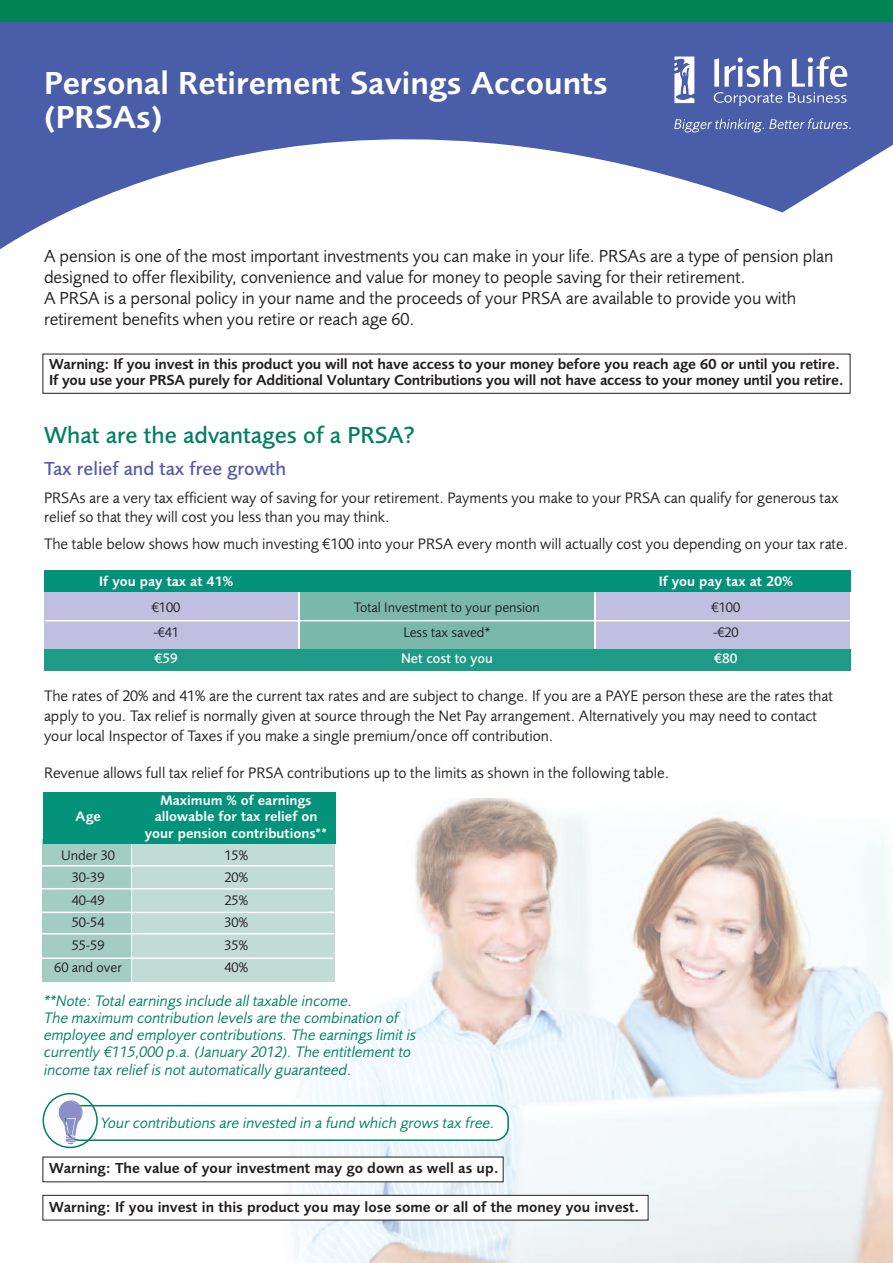
<style>
.page{position:relative;width:893px;height:1263px;background:#fff}
.page>*{position:absolute;margin:0;border:0;box-sizing:border-box;transform-origin:0 0}
.t1{font:600 33px/34.5px "Foundry Sans";color:#fff}
.t2{font:500 24px "Foundry Sans";color:#008063}
.t3{font:500 19.5px "Foundry Sans";color:#555da9}
.t4{font:18px/21px "Foundry Sans";letter-spacing:-.005em;color:#231f20}
.t5{font:15.75px/20.2px "Foundry Sans";color:#231f20}
.t6{font:italic 15.75px/17.2px "Foundry Sans";color:#008063}
.t7{font:600 15px/16.5px "Foundry Sans";letter-spacing:-.01em;color:#231f20}
.t8{font:14.25px "Foundry Sans";color:#231f20}
.t9{font:600 14.25px/16.5px "Foundry Sans";color:#fff;text-align:center}
.t10{font:500 14.25px "Foundry Sans";color:#fff}
</style>
<div class="page">
<div style="left:300px;top:577px;width:294px;height:91px;background:#79b8ab"></div>
<img style="left:246px;top:798px;width:647px;height:465px">
<div style="left:44px;top:581px;width:254px;height:85px;background:#c0bfdf"></div>
<div style="left:597px;top:576px;width:253px;height:87px;background:#c0bfdf"></div>
<div style="left:44px;top:571px;width:806px;height:21px;background:#05927a"></div>
<hr style="left:45px;top:620px;width:805px;height:1px;background:#fff">
<div style="left:44px;top:649px;width:806px;height:22px;background:#1d9b86"></div>
<div style="left:132px;top:839px;width:202px;height:142px;background:#c0dcd4"></div>
<div style="left:43px;top:839px;width:88px;height:143px;background:#a3ccc2"></div>
<hr style="left:30px;top:865px;width:303px;height:1px;background:#fff">
<hr style="left:32px;top:888px;width:301px;height:1px;background:#fff">
<hr style="left:31px;top:911px;width:303px;height:2px;background:#fff">
<hr style="left:33px;top:933px;width:301px;height:1px;background:#fff">
<div style="left:43px;top:792px;width:292px;height:52px;background:#05927a"></div>
<svg style="left:43px;top:1093px;width:466px;height:55px"></svg>
<hr style="left:32px;top:957px;width:301px;height:2px;background:#fff">
<div style="left:43px;top:354px;width:807px;height:40px;border:1px solid #231f20"></div>
<div style="left:43px;top:1157px;width:460px;height:25px;background:#fff"></div>
<svg style="left:0;top:21px;width:893px;height:228px;fill:#4a5da9"></svg>
<div style="left:0;top:0;width:893px;height:21px;background:#008355"></div>
<svg style="left:674px;top:57px;width:20px;height:46px"></svg>
<svg style="left:674px;top:118px;width:177px;height:14px;background:#6b7bb8"></svg>
<svg style="left:714px;top:57px;width:68px;height:49px"></svg>
<svg style="left:788px;top:57px;width:59px;height:46px"></svg>
<div style="left:43px;top:1195px;width:605px;height:25px;background:#fff"></div>
<div style="left:43px;top:1195px;width:605px;height:25px;border:1px solid #231f20"></div>
<h1 class="t1" style="left:44px;top:69px;width:565px">Personal Retirement Savings Accounts (PRSAs)</h1>
<p class="t4" style="left:44px;top:248px;width:791px">A pension is one of the most important investments you can make in your life. PRSAs are a type of pension plan designed to offer flexibility, convenience and value for money to people saving for their retirement.<br>A PRSA is a personal policy in your name and the proceeds of your PRSA are available to provide you with retirement benefits when you retire or reach age 60.</p>
<p class="t7" style="left:49px;top:357px;width:796px">Warning: If you invest in this product you will not have access to your money before you reach age 60 or until you retire.<br>If you use your PRSA purely for Additional Voluntary Contributions you will not have access to your money until you retire.</p>
<h2 class="t2" style="left:44px;top:427px;width:373px">What are the advantages of a PRSA?</h2>
<p class="t3" style="left:44px;top:462px;width:244px">Tax relief and tax free growth</p>
<p class="t5" style="left:44px;top:491px;width:796px;line-height:18.8px">PRSAs are a very tax efficient way of saving for your retirement. Payments you make to your PRSA can qualify for generous tax relief so that they will cost you less than you may think.</p>
<p class="t5" style="left:44px;top:536px;width:806px">The table below shows how much investing €100 into your PRSA every month will actually cost you depending on your tax rate.</p>
<p class="t9" style="left:99px;top:574px;width:136px">If you pay tax at 41%</p>
<p class="t9" style="left:659px;top:574px;width:136px">If you pay tax at 20%</p>
<p class="t8" style="left:152px;top:602px;width:30px">€100</p>
<p class="t8" style="left:354px;top:602px;width:188px">Total Investment to your pension</p>
<p class="t8" style="left:712px;top:602px;width:30px">€100</p>
<p class="t8" style="left:153px;top:628px;width:27px">-€41</p>
<p class="t8" style="left:403px;top:628px;width:88px">Less tax saved*</p>
<p class="t8" style="left:713px;top:628px;width:27px">-€20</p>
<p class="t10" style="left:155px;top:654px;width:24px">€59</p>
<p class="t10" style="left:401px;top:654px;width:93px">Net cost to you</p>
<p class="t10" style="left:714px;top:654px;width:24px">€80</p>
<p class="t5" style="left:44px;top:687px;width:790px">The rates of 20% and 41% are the current tax rates and are subject to change. If you are a PAYE person these are the rates that apply to you. Tax relief is normally given at source through the Net Pay arrangement. Alternatively you may need to contact your local Inspector of Taxes if you make a single premium/once off contribution.</p>
<p class="t5" style="left:44px;top:765px;width:627px">Revenue allows full tax relief for PRSA contributions up to the limits as shown in the following table.</p>
<p class="t9" style="left:161px;top:793px;width:153px">Maximum % of earnings</p>
<p class="t9" style="left:76px;top:810px;width:27px">Age</p>
<p class="t9" style="left:145px;top:810px;width:184px">allowable for tax relief on your pension contributions**</p>
<p class="t8" style="left:61px;top:850px;width:55px">Under 30</p>
<p class="t8" style="left:224px;top:850px;width:25px">15%</p>
<p class="t8" style="left:72px;top:873px;width:34px">30-39</p>
<p class="t8" style="left:224px;top:873px;width:25px">20%</p>
<p class="t8" style="left:72px;top:895px;width:34px">40-49</p>
<p class="t8" style="left:224px;top:895px;width:25px">25%</p>
<p class="t8" style="left:72px;top:918px;width:34px">50-54</p>
<p class="t8" style="left:224px;top:918px;width:25px">30%</p>
<p class="t8" style="left:72px;top:940px;width:34px">55-59</p>
<p class="t8" style="left:224px;top:940px;width:25px">35%</p>
<p class="t8" style="left:54px;top:963px;width:69px">60 and over</p>
<p class="t8" style="left:224px;top:963px;width:25px">40%</p>
<p class="t6" style="left:44px;top:993px;width:374px">**Note: Total earnings include all taxable income.<br>The maximum contribution levels are the combination of employee and employer contributions. The earnings limit is currently €115,000 p.a. (January 2012). The entitlement to income tax relief is not automatically guaranteed.</p>
<p class="t6" style="left:101px;top:1115px;width:395px">Your contributions are invested in a fund which grows tax free.</p>
<p class="t7" style="left:49px;top:1162px;width:451px">Warning: The value of your investment may go down as well as up.</p>
<p class="t7" style="left:49px;top:1200px;width:592px">Warning: If you invest in this product you may lose some or all of the money you invest.</p>
</div>
